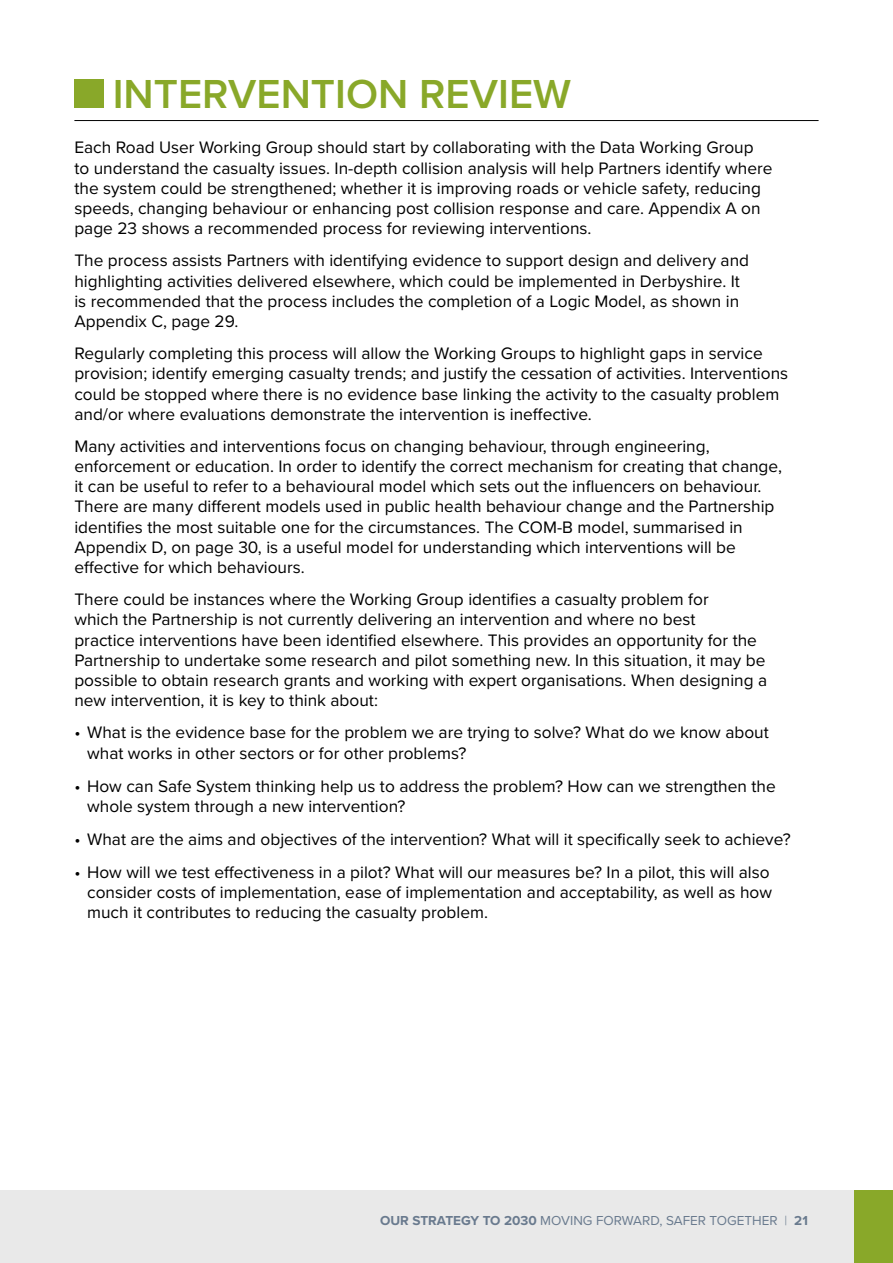
<style>
.page{position:relative;width:893px;height:1263px;background:#fff}
.page>*{position:absolute;margin:0;border:0;box-sizing:border-box;transform-origin:0 0}
.t1{font:600 42px "Proxima Nova";color:#89a829}
.t2{font:17.25px/20.2px "Proxima Nova";color:#000}
.t3{font:13.5px "Proxima Nova";color:#697a8e}
.s1{font-weight:700}
.s2{font-weight:300}
</style>
<div class="page">
<div style="left:0;top:1191px;width:893px;height:72px;background:#e9e9e9"></div>
<div style="left:855px;top:1191px;width:38px;height:72px;background:#89a829"></div>
<div style="left:74px;top:80px;width:30px;height:28px;background:#89a829"></div>
<hr style="left:74px;top:120px;width:745px;height:1px;background:#000">
<h1 class="t1" style="left:113px;top:62px;width:460px">INTERVENTION REVIEW</h1>
<p class="t2" style="left:74px;top:137px;width:700px">Each Road User Working Group should start by collaborating with the Data Working Group to understand the casualty issues. In-depth collision analysis will help Partners identify where the system could be strengthened; whether it is improving roads or vehicle safety, reducing speeds, changing behaviour or enhancing post collision response and care. Appendix A on page 23 shows a recommended process for reviewing interventions.</p>
<p class="t2" style="left:74px;top:250px;width:676px">The process assists Partners with identifying evidence to support design and delivery and highlighting activities delivered elsewhere, which could be implemented in Derbyshire. It is recommended that the process includes the completion of a Logic Model, as shown in Appendix C, page 29.</p>
<p class="t2" style="left:74px;top:342px;width:715px">Regularly completing this process will allow the Working Groups to highlight gaps in service provision; identify emerging casualty trends; and justify the cessation of activities. Interventions could be stopped where there is no evidence base linking the activity to the casualty problem and/or where evaluations demonstrate the intervention is ineffective.</p>
<p class="t2" style="left:74px;top:435px;width:709px">Many activities and interventions focus on changing behaviour, through engineering, enforcement or education. In order to identify the correct mechanism for creating that change, it can be useful to refer to a behavioural model which sets out the influencers on behaviour.<br>There are many different models used in public health behaviour change and the Partnership identifies the most suitable one for the circumstances. The COM-B model, summarised in Appendix D, on page 30, is a useful model for understanding which interventions will be effective for which behaviours.</p>
<p class="t2" style="left:74px;top:588px;width:694px">There could be instances where the Working Group identifies a casualty problem for<br>which the Partnership is not currently delivering an intervention and where no best<br>practice interventions have been identified elsewhere. This provides an opportunity for the Partnership to undertake some research and pilot something new. In this situation, it may be possible to obtain research grants and working with expert organisations. When designing a new intervention, it is key to think about:</p>
<p class="t2" style="left:87px;top:722px;width:683px;text-indent:-13px">• What is the evidence base for the problem we are trying to solve? What do we know about what works in other sectors or for other problems?</p>
<p class="t2" style="left:87px;top:775px;width:690px;text-indent:-13px">• How can Safe System thinking help us to address the problem? How can we strengthen the whole system through a new intervention?</p>
<p class="t2" style="left:74px;top:828px;width:718px">• What are the aims and objectives of the intervention? What will it specifically seek to achieve?</p>
<p class="t2" style="left:87px;top:861px;width:686px;text-indent:-13px">• How will we test effectiveness in a pilot? What will our measures be? In a pilot, this will also consider costs of implementation, ease of implementation and acceptability, as well as how much it contributes to reducing the casualty problem.</p>
<p class="t3" style="left:380px;top:1210px;width:429px"><span class="s1">OUR STRATEGY TO 2030</span> MOVING FORWARD, SAFER TOGETHER <span class="s2">|</span> <span class="s1">21</span></p>
</div>
